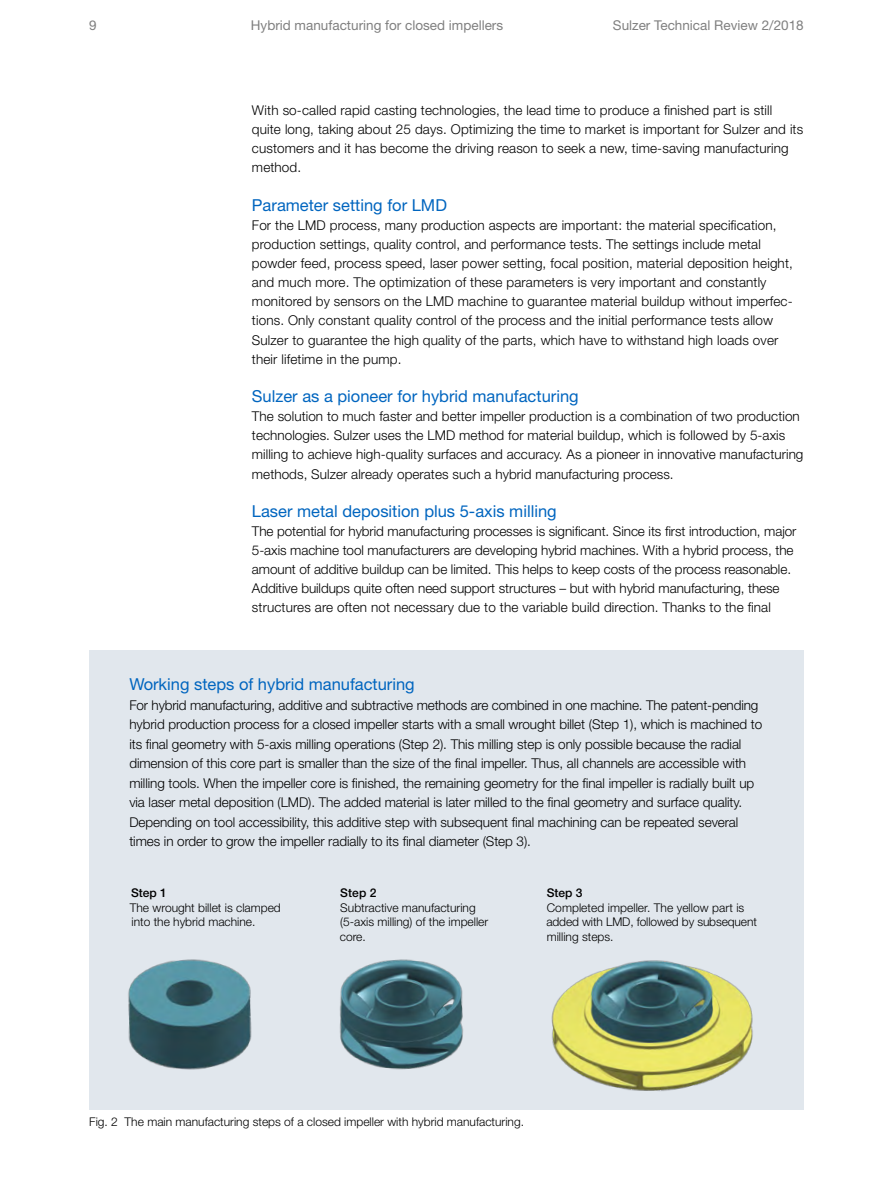
<style>
.page{position:relative;width:893px;height:1191px;background:#fff}
.page>*{position:absolute;margin:0;border:0;box-sizing:border-box;transform-origin:0 0}
.t1{font:16.5px "Helvetica Neue LT Std";color:#0065bf}
.t2{font:300 13.5px/19.2px "Helvetica Neue LT Std";letter-spacing:.005em;color:#000}
.t3{font:13.5px "Helvetica Neue LT Std";color:#808080}
.t4{font:300 12px/14.4px "Helvetica Neue LT Std";color:#000}
.t5{font:500 12px "Helvetica Neue LT Std";color:#000}
</style>
<div class="page">
<div style="left:89px;top:651px;width:715px;height:459px;background:#e1e7ed"></div>
<img style="left:551px;top:960px;width:202px;height:131px">
<img style="left:339px;top:959px;width:124px;height:111px">
<img style="left:128px;top:959px;width:124px;height:111px">
<p class="t3" style="left:89px;top:17px;width:9px">9</p>
<p class="t3" style="left:251px;top:17px;width:254px">Hybrid manufacturing for closed impellers</p>
<p class="t3" style="left:613px;top:17px;width:192px">Sulzer Technical Review 2/2018</p>
<p class="t2" style="left:252px;top:100px;width:553px">With so-called rapid casting technologies, the lead time to produce a finished part is still quite long, taking about 25 days. Optimizing the time to market is important for Sulzer and its customers and it has become the driving reason to seek a new, time-saving manufacturing method.</p>
<p class="t1" style="left:252px;top:195px;width:196px">Parameter setting for LMD</p>
<p class="t2" style="left:252px;top:215px;width:542px">For the LMD process, many production aspects are important: the material specification, production settings, quality control, and performance tests. The settings include metal powder feed, process speed, laser power setting, focal position, material deposition height, and much more. The optimization of these parameters is very important and constantly monitored by sensors on the LMD machine to guarantee material buildup without imperfec&shy;tions. Only constant quality control of the process and the initial performance tests allow Sulzer to guarantee the high quality of the parts, which have to withstand high loads over their lifetime in the pump.</p>
<p class="t1" style="left:252px;top:386px;width:328px">Sulzer as a pioneer for hybrid manufacturing</p>
<p class="t2" style="left:252px;top:406px;width:553px">The solution to much faster and better impeller production is a combination of two production technologies. Sulzer uses the LMD method for material buildup, which is followed by 5-axis milling to achieve high-quality surfaces and accuracy. As a pioneer in innovative manufacturing methods, Sulzer already operates such a hybrid manufacturing process.</p>
<p class="t1" style="left:252px;top:501px;width:306px">Laser metal deposition plus 5-axis milling</p>
<p class="t2" style="left:252px;top:521px;width:546px">The potential for hybrid manufacturing processes is significant. Since its first introduction, major 5-axis machine tool manufacturers are developing hybrid machines. With a hybrid process, the amount of additive buildup can be limited. This helps to keep costs of the process reasonable.<br>Additive buildups quite often need support structures – but with hybrid manufacturing, these structures are often not necessary due to the variable build direction. Thanks to the final</p>
<p class="t1" style="left:129px;top:674px;width:287px">Working steps of hybrid manufacturing</p>
<p class="t2" style="left:129px;top:695px;width:634px">For hybrid manufacturing, additive and subtractive methods are combined in one machine. The patent-pending hybrid production process for a closed impeller starts with a small wrought billet (Step 1), which is machined to its final geometry with 5-axis milling operations (Step 2). This milling step is only possible because the radial dimension of this core part is smaller than the size of the final impeller. Thus, all channels are accessible with milling tools. When the impeller core is finished, the remaining geometry for the final impeller is radially built up via laser metal deposition (LMD). The added material is later milled to the final geometry and surface quality.<br>Depending on tool accessibility, this additive step with subsequent final machining can be repeated several times in order to grow the impeller radially to its final diameter (Step 3).</p>
<p class="t5" style="left:131px;top:886px;width:37px">Step 1</p>
<p class="t4" style="left:130px;top:900px;width:152px">The wrought billet is clamped into the hybrid machine.</p>
<p class="t5" style="left:340px;top:886px;width:38px">Step 2</p>
<p class="t4" style="left:340px;top:900px;width:150px">Subtractive manufacturing (5-axis milling) of the impeller core.</p>
<p class="t5" style="left:547px;top:886px;width:37px">Step 3</p>
<p class="t4" style="left:546px;top:900px;width:212px">Completed impeller. The yellow part is added with LMD, followed by subsequent milling steps.</p>
<p class="t4" style="left:89px;top:1114px;width:436px">Fig. 2 The main manufacturing steps of a closed impeller with hybrid manufacturing.</p>
</div>
